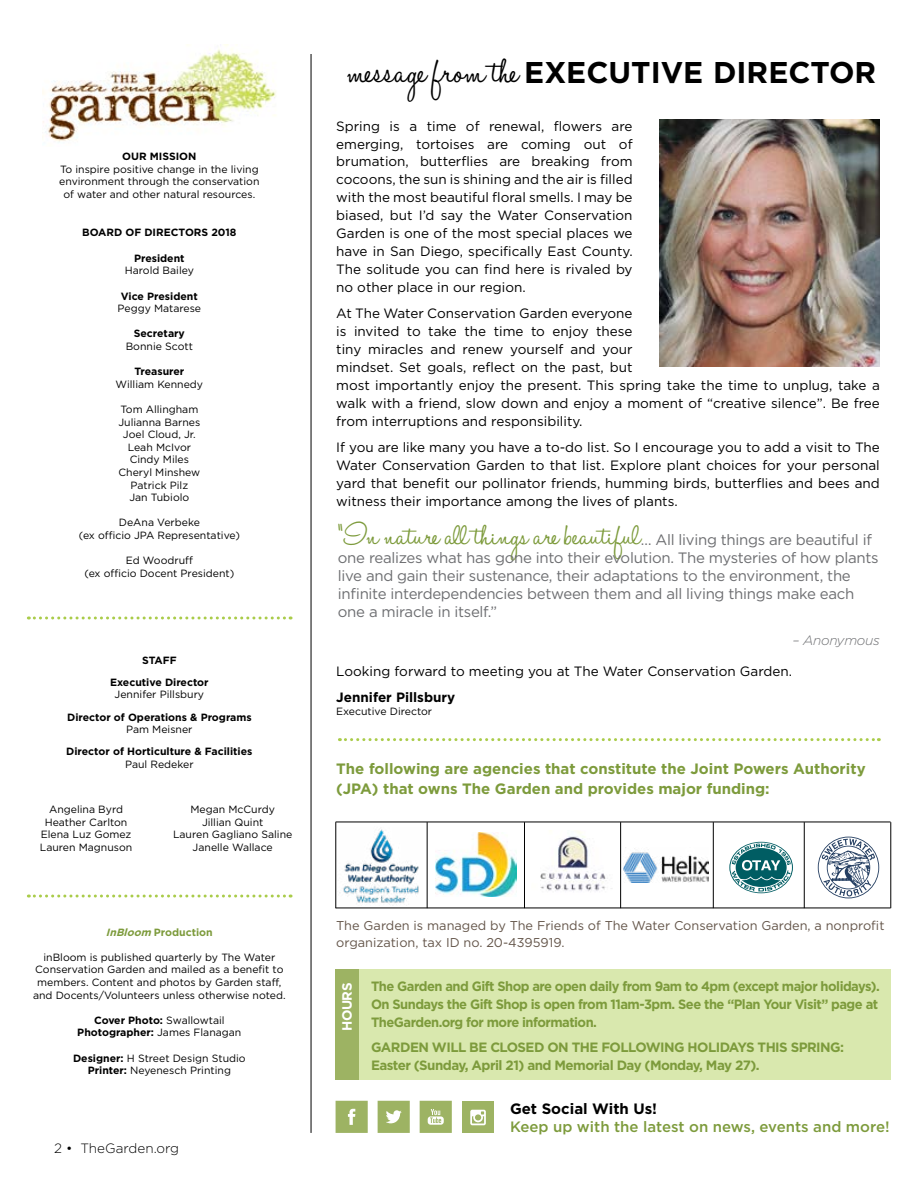
<style>
.page{position:relative;width:918px;height:1188px;background:#fff}
.page>*{position:absolute;margin:0;border:0;box-sizing:border-box;transform-origin:0 0}
.t1{font:36px "Halo Handletter";color:#7d9b3c}
.t2{font:700 30px "Gotham";color:#000}
.t3{font:15px/18px "Gotham";letter-spacing:-.02em;color:#6d6e71}
.t4{font:700 15px/19.5px "Gotham";color:#7d9b3c}
.t5{font:500 15px "Gotham";color:#7d9b3c}
.t6{font:700 15px "Gotham";color:#000}
.t7{font:13.5px/18px "Gotham";color:#000;text-align:justify}
.t8{font:700 13.5px/18px "Gotham";letter-spacing:-.04em;color:#7d9b3c;scale:.96 1}
.t9{font:700 13.5px/18px "Gotham";letter-spacing:-.04em;color:#7d9b3c}
.t10{font:700 13.5px "Gotham";color:#000}
.t11{font:300 13.5px "Gotham";color:#000}
.t12{font:italic 300 13.5px "Gotham";letter-spacing:-.02em;color:#6d6e71}
.t13{font:700 13.5px "Gotham";letter-spacing:-.04em;color:#fff}
.t14{font:12.75px/16.5px "Gotham";color:#64554a}
.t15{font:10.5px/12.6px "Gotham";color:#000;text-align:center}
.t16{font:700 10.5px/22.2px "Gotham";color:#000;text-align:center}
.t17{font:700 10.5px "Gotham";color:#7d9b3c}
.s1{font-style:italic}
.s2{font-weight:400}
.s3{font-weight:700}
.s4{font-family:"Halo Handletter";font-weight:400;font-size:43.5px}
</style>
<div class="page">
<div style="left:462px;top:1101px;width:32px;height:32px;background:#9db363"></div>
<hr style="left:311px;top:54px;width:1px;height:1079px;background:#000">
<img style="left:43px;top:45px;width:233px;height:97px">
<hr style="left:336px;top:908px;width:555px;height:1px;background:#000">
<img style="left:623px;top:847px;width:86px;height:36px">
<img style="left:540px;top:831px;width:72px;height:60px">
<svg style="left:729px;top:842px;width:64px;height:51px"></svg>
<img style="left:339px;top:829px;width:80px;height:76px">
<svg style="left:818px;top:837px;width:61px;height:61px"></svg>
<hr style="left:427px;top:822px;width:1px;height:86px;background:#000">
<hr style="left:336px;top:822px;width:1px;height:86px;background:#000">
<hr style="left:891px;top:822px;width:1px;height:86px;background:#000">
<hr style="left:336px;top:822px;width:555px;height:1px;background:#000">
<hr style="left:524px;top:822px;width:1px;height:86px;background:#000">
<hr style="left:620px;top:822px;width:1px;height:86px;background:#000">
<hr style="left:713px;top:822px;width:1px;height:86px;background:#000">
<hr style="left:804px;top:822px;width:1px;height:86px;background:#000">
<div style="left:336px;top:970px;width:555px;height:110px;background:#d9e8ae"></div>
<div style="left:336px;top:970px;width:23px;height:110px;background:#9db363"></div>
<svg style="left:336px;top:1101px;width:32px;height:32px"></svg>
<svg style="left:378px;top:1101px;width:32px;height:32px"></svg>
<svg style="left:420px;top:1101px;width:32px;height:32px"></svg>
<svg style="left:470px;top:1110px;width:16px;height:15px"></svg>
<svg style="left:28px;top:616px;width:263px;height:4px"></svg>
<svg style="left:339px;top:738px;width:540px;height:3px"></svg>
<svg style="left:28px;top:895px;width:263px;height:3px"></svg>
<img style="left:660px;top:119px;width:220px;height:248px">
<img style="left:436px;top:832px;width:80px;height:64px">
<p class="t16" style="left:122px;top:145px;width:76px">OUR MISSION</p>
<p class="t15" style="left:59px;top:162px;width:202px">To inspire positive change in the living environment through the conservation of water and other natural resources.</p>
<p class="t16" style="left:82px;top:221px;width:156px">BOARD OF DIRECTORS 2018</p>
<p class="t16" style="left:134px;top:247px;width:52px">President</p>
<p class="t15" style="left:125px;top:264px;width:71px">Harold Bailey</p>
<p class="t16" style="left:121px;top:284px;width:78px">Vice President</p>
<p class="t15" style="left:118px;top:302px;width:85px">Peggy Matarese</p>
<p class="t16" style="left:134px;top:322px;width:53px">Secretary</p>
<p class="t15" style="left:126px;top:340px;width:69px">Bonnie Scott</p>
<p class="t16" style="left:134px;top:360px;width:51px">Treasurer</p>
<p class="t15" style="left:116px;top:378px;width:89px">William Kennedy</p>
<p class="t15" style="left:118px;top:403px;width:83px">Tom Allingham<br>Julianna Barnes<br>Joel Cloud, Jr.<br>Leah McIvor<br>Cindy Miles<br>Cheryl Minshew<br>Patrick Pilz<br>Jan Tubiolo</p>
<p class="t15" style="left:79px;top:516px;width:163px">DeAna Verbeke<br>(ex officio JPA Representative)</p>
<p class="t15" style="left:84px;top:554px;width:151px">Ed Woodruff<br>(ex officio Docent President)</p>
<p class="t16" style="left:110px;top:648px;width:100px">STAFF<br>Executive Director</p>
<p class="t15" style="left:115px;top:688px;width:91px">Jennifer Pillsbury</p>
<p class="t16" style="left:67px;top:705px;width:186px">Director of Operations &amp; Programs</p>
<p class="t15" style="left:126px;top:723px;width:68px">Pam Meisner</p>
<p class="t16" style="left:66px;top:740px;width:188px">Director of Horticulture &amp; Facilities</p>
<p class="t15" style="left:125px;top:758px;width:70px">Paul Redeker</p>
<p class="t15" style="left:40px;top:803px;width:94px">Angelina Byrd<br>Heather Carlton<br>Elena Luz Gomez<br>Lauren Magnuson</p>
<p class="t15" style="left:173px;top:803px;width:121px">Megan McCurdy<br>Jillian Quint<br>Lauren Gagliano Saline<br>Janelle Wallace</p>
<p class="t17" style="left:106px;top:926px;width:108px"><span class="s1">InBloom</span> Production</p>
<p class="t15" style="left:33px;top:951px;width:254px">inBloom is published quarterly by The Water Conservation Garden and mailed as a benefit to members. Content and photos by Garden staff, and Docents/Volunteers unless otherwise noted.</p>
<p class="t16" style="left:77px;top:1014px;width:166px;line-height:12.6px">Cover Photo: <span class="s2">Swallowtail<br></span>Photographer: <span class="s2">James Flanagan</span></p>
<p class="t15" style="left:73px;top:1051px;width:174px"><span class="s3">Designer:</span> H Street Design Studio<br><span class="s3">Printer:</span> Neyenesch Printing</p>
<p class="t11" style="left:54px;top:1140px;width:127px">2 • TheGarden.org</p>
<h2 class="t2" style="left:347px;top:55px;width:531px"><span class="s4">message from the</span> EXECUTIVE DIRECTOR</h2>
<p class="t7" style="left:336px;top:116px;width:298px">Spring is a time of renewal, flowers are emerging, tortoises are coming out of brumation, butterflies are breaking from cocoons, the sun is shining and the air is filled with the most beautiful floral smells. I may be biased, but I’d say the Water Conservation Garden is one of the most special places we have in San Diego, specifically East County.<br>The solitude you can find here is rivaled by no other place in our region.</p>
<p class="t7" style="left:336px;top:304px;width:545px;text-align:left">At The Water Conservation Garden everyone<br>is invited to take the time to enjoy these<br>tiny miracles and renew yourself and your<br>mindset. Set goals, reflect on the past, but<br>most importantly enjoy the present. This spring take the time to unplug, take a walk with a friend, slow down and enjoy a moment of “creative silence”. Be free from interruptions and responsibility.</p>
<p class="t7" style="left:336px;top:438px;width:545px">If you are like many you have a to-do list. So I encourage you to add a visit to The Water Conservation Garden to that list. Explore plant choices for your personal yard that benefit our pollinator friends, humming birds, butterflies and bees and witness their importance among the lives of plants.</p>
<h1 class="t1" style="left:338px;top:516px;width:304px">“In nature all things are beautiful</h1>
<p class="t3" style="left:338px;top:531px;width:542px;text-indent:303px">… All living things are beautiful if one realizes what has gone into their evolution. The mysteries of how plants live and gain their sustenance, their adaptations to the environment, the infinite interdependencies between them and all living things make each one a miracle in itself.”</p>
<p class="t12" style="left:793px;top:633px;width:89px">– Anonymous</p>
<p class="t7" style="left:336px;top:662px;width:457px">Looking forward to meeting you at The Water Conservation Garden.</p>
<p class="t10" style="left:336px;top:689px;width:121px">Jennifer Pillsbury</p>
<p class="t15" style="left:336px;top:705px;width:97px">Executive Director</p>
<p class="t4" style="left:336px;top:759px;width:531px">The following are agencies that constitute the Joint Powers Authority (JPA) that owns The Garden and provides major funding:</p>
<p class="t14" style="left:336px;top:917px;width:550px">The Garden is managed by The Friends of The Water Conservation Garden, a nonprofit organization, tax ID no. 20-4395919.</p>
<p class="t13" style="left:339px;top:1031px;width:50px;rotate:-90deg">HOURS</p>
<p class="t8" style="left:371px;top:977px;width:532px">The Garden and Gift Shop are open daily from 9am to 4pm (except major holidays).<br>On Sundays the Gift Shop is open from 11am-3pm. See the “Plan Your Visit” page at<br>TheGarden.org for more information.</p>
<p class="t9" style="left:371px;top:1037px;width:475px">GARDEN WILL BE CLOSED ON THE FOLLOWING HOLIDAYS THIS SPRING:<br>Easter (Sunday, April 21) and Memorial Day (Monday, May 27).</p>
<p class="t6" style="left:510px;top:1100px;width:149px">Get Social With Us!</p>
<p class="t5" style="left:510px;top:1116px;width:381px">Keep up with the latest on news, events and more!</p>
</div>
